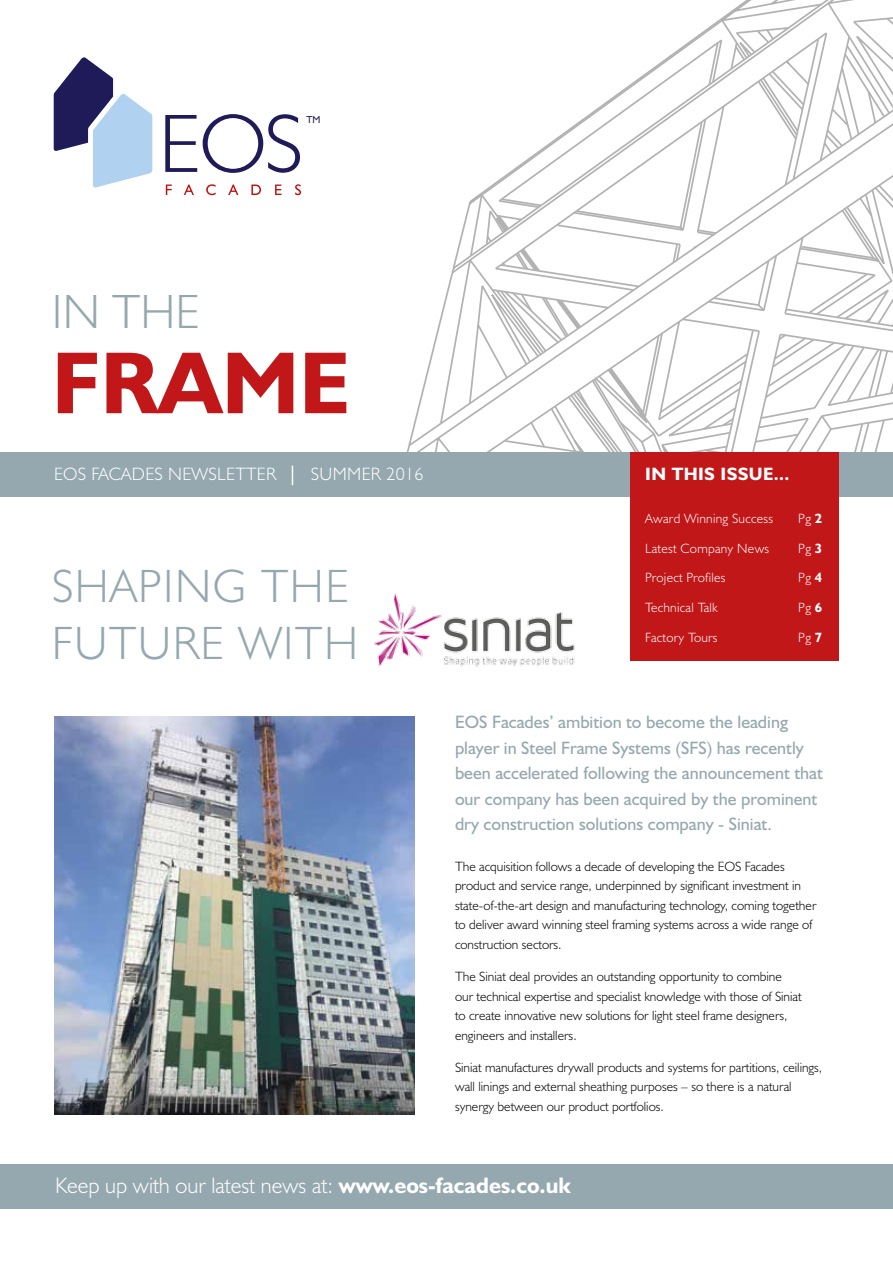
<style>
.page{position:relative;width:893px;height:1263px;background:#fff}
.page>*{position:absolute;margin:0;border:0;box-sizing:border-box;transform-origin:0 0}
.t1{font:700 88.5px "Humanist 521 BT";color:#c21718}
.t2{font:300 48.3px "Humanist 521 BT";color:#95a8af}
.t3{font:300 46.95px/57px "Humanist 521 BT";letter-spacing:.03em;color:#95a8af}
.t4{font:300 22.5px "Humanist 521 BT";color:#fff}
.t5{font:18px/25.5px "Humanist 521 BT";color:#95a8af}
.t6{font:300 18px "Humanist 521 BT";letter-spacing:.02em;color:#fff}
.t7{font:700 18px "Humanist 521 BT";letter-spacing:.02em;color:#fff}
.t8{font:300 13.5px/19.5px "Humanist 521 BT";color:#000}
.t9{font:300 13.5px "Humanist 521 BT";letter-spacing:.02em;color:#fff}
.t10{font:10.05px "Humanist 521 BT";color:#1e1b58}
.s1{font-weight:700}
</style>
<div class="page">
<img style="left:54px;top:716px;width:360px;height:398px">
<svg style="left:438px;top:1px;width:410px;height:451px"></svg>
<svg style="left:488px;top:2px;width:405px;height:450px"></svg>
<svg style="left:849px;top:36px;width:44px;height:129px"></svg>
<div style="left:0;top:452px;width:893px;height:45px;background:#95a8af"></div>
<div style="left:631px;top:452px;width:208px;height:209px;background:#c21718"></div>
<div style="left:0;top:1164px;width:893px;height:45px;background:#95a8af"></div>
<svg style="left:54px;top:57px;width:98px;height:131px"></svg>
<svg style="left:165px;top:115px;width:32px;height:57px"></svg>
<svg style="left:203px;top:114px;width:97px;height:59px"></svg>
<svg style="left:166px;top:185px;width:6px;height:10px"></svg>
<svg style="left:184px;top:185px;width:10px;height:10px"></svg>
<svg style="left:206px;top:184px;width:10px;height:11px"></svg>
<svg style="left:228px;top:185px;width:10px;height:10px"></svg>
<svg style="left:251px;top:185px;width:10px;height:10px"></svg>
<svg style="left:275px;top:185px;width:6px;height:10px"></svg>
<svg style="left:295px;top:184px;width:6px;height:11px"></svg>
<svg style="left:292px;top:466px;width:1px;height:19px"></svg>
<img style="left:374px;top:594px;width:201px;height:73px">
<p class="t10" style="left:307px;top:114px;width:16px">TM</p>
<h2 class="t2" style="left:52px;top:282px;width:149px">IN THE</h2>
<h1 class="t1" style="left:52px;top:328px;width:300px">FRAME</h1>
<h3 class="t6" style="left:54px;top:463px;width:224px">EOS FACADES NEWSLETTER</h3>
<h3 class="t6" style="left:311px;top:463px;width:114px">SUMMER 2016</h3>
<h3 class="t7" style="left:645px;top:463px;width:146px">IN THIS ISSUE...</h3>
<p class="t9" style="left:645px;top:510px;width:129px">Award Winning Success</p>
<p class="t9" style="left:798px;top:510px;width:26px">Pg <span class="s1">2</span></p>
<p class="t9" style="left:645px;top:540px;width:126px">Latest Company News</p>
<p class="t9" style="left:798px;top:540px;width:26px">Pg <span class="s1">3</span></p>
<p class="t9" style="left:645px;top:570px;width:82px">Project Profiles</p>
<p class="t9" style="left:798px;top:570px;width:26px">Pg <span class="s1">4</span></p>
<p class="t9" style="left:645px;top:599px;width:74px">Technical Talk</p>
<p class="t9" style="left:798px;top:599px;width:26px">Pg <span class="s1">6</span></p>
<p class="t9" style="left:645px;top:629px;width:74px">Factory Tours</p>
<p class="t9" style="left:798px;top:629px;width:26px">Pg <span class="s1">7</span></p>
<h3 class="t3" style="left:52px;top:557px;width:308px">SHAPING THE<br>FUTURE WITH</h3>
<h3 class="t5" style="left:455px;top:709px;width:369px">EOS Facades’ ambition to become the leading player in Steel Frame Systems (SFS) has recently been accelerated following the announcement that our company has been acquired by the prominent dry construction solutions company - Siniat.</h3>
<p class="t8" style="left:455px;top:856px;width:363px">The acquisition follows a decade of developing the EOS Facades product and service range, underpinned by significant investment in state-of-the-art design and manufacturing technology, coming together to deliver award winning steel framing systems across a wide range of construction sectors.</p>
<p class="t8" style="left:455px;top:966px;width:348px">The Siniat deal provides an outstanding opportunity to combine our technical expertise and specialist knowledge with those of Siniat to create innovative new solutions for light steel frame designers, engineers and installers.</p>
<p class="t8" style="left:455px;top:1057px;width:369px">Siniat manufactures drywall products and systems for partitions, ceilings, wall linings and external sheathing purposes – so there is a natural synergy between our product portfolios.</p>
<h3 class="t4" style="left:55px;top:1171px;width:517px">Keep up with our latest news at: <span class="s1">www.eos-facades.co.uk</span></h3>
</div>
